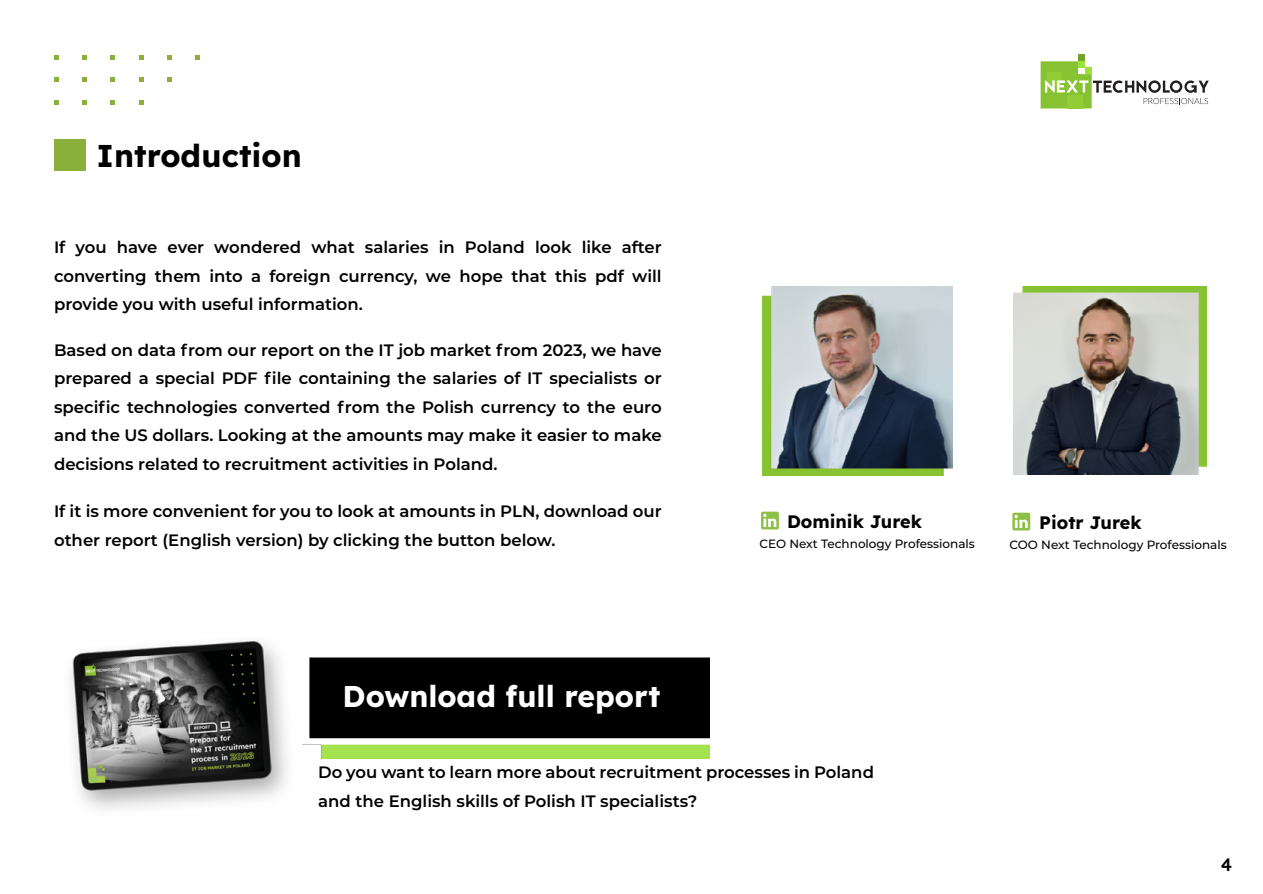
<style>
.page{position:relative;width:1263px;height:894px;background:#fff}
.page>*{position:absolute;margin:0;border:0;box-sizing:border-box;transform-origin:0 0}
.t1{font:700 31.5px "Lexend";color:#000}
.t2{font:700 30px "Lexend";color:#fff}
.t3{font:700 18px "Lexend";color:#020203}
.t4{font:500 18px "Lexend";color:#020203}
.t5{font:600 16.5px/28.5px "Montserrat";color:#000;text-align:justify}
.t6{font:500 12px "Montserrat";color:#020203}
</style>
<div class="page">
<svg style="left:54px;top:56px;width:4px;height:4px"></svg>
<svg style="left:54px;top:78px;width:4px;height:4px"></svg>
<svg style="left:54px;top:100px;width:4px;height:4px"></svg>
<svg style="left:82px;top:56px;width:5px;height:4px"></svg>
<svg style="left:82px;top:78px;width:5px;height:4px"></svg>
<svg style="left:82px;top:100px;width:5px;height:4px"></svg>
<svg style="left:110px;top:56px;width:5px;height:4px"></svg>
<svg style="left:110px;top:78px;width:5px;height:4px"></svg>
<svg style="left:110px;top:100px;width:5px;height:4px"></svg>
<svg style="left:139px;top:56px;width:4px;height:4px"></svg>
<svg style="left:139px;top:78px;width:4px;height:4px"></svg>
<svg style="left:139px;top:100px;width:4px;height:4px"></svg>
<svg style="left:167px;top:56px;width:5px;height:4px"></svg>
<svg style="left:167px;top:78px;width:5px;height:4px"></svg>
<svg style="left:195px;top:56px;width:5px;height:4px"></svg>
<div style="left:54px;top:139px;width:32px;height:32px;background:#89b03a"></div>
<svg style="left:1040px;top:54px;width:168px;height:54px"></svg>
<img style="left:762px;top:286px;width:190px;height:189px">
<img style="left:1013px;top:286px;width:193px;height:188px">
<svg style="left:761px;top:511px;width:18px;height:18px"></svg>
<svg style="left:1012px;top:512px;width:18px;height:18px"></svg>
<img style="left:70px;top:641px;width:217px;height:169px">
<img style="left:303px;top:657px;width:406px;height:101px">
<h1 class="t1" style="left:97px;top:132px;width:207px">Introduction</h1>
<p class="t5" style="left:54px;top:232px;width:609px">If you have ever wondered what salaries in Poland look like after converting them into a foreign currency, we hope that this pdf will provide you with useful information.</p>
<p class="t5" style="left:54px;top:334px;width:609px">Based on data from our report on the IT job market from 2023, we have prepared a special PDF file containing the salaries of IT specialists or specific technologies converted from the Polish currency to the euro and the US dollars. Looking at the amounts may make it easier to make decisions related to recruitment activities in Poland.</p>
<p class="t5" style="left:54px;top:496px;width:609px">If it is more convenient for you to look at amounts in PLN, download our other report (English version) by clicking the button below.</p>
<p class="t3" style="left:787px;top:508px;width:136px">Dominik Jurek</p>
<p class="t3" style="left:1039px;top:509px;width:104px">Piotr Jurek</p>
<p class="t6" style="left:759px;top:535px;width:217px">CEO Next Technology Professionals</p>
<p class="t6" style="left:1009px;top:536px;width:219px">COO Next Technology Professionals</p>
<h2 class="t2" style="left:343px;top:674px;width:319px">Download full report</h2>
<p class="t5" style="left:318px;top:757px;width:557px">Do you want to learn more about recruitment processes in Poland and the English skills of Polish IT specialists?</p>
<p class="t4" style="left:1220px;top:850px;width:13px">4</p>
</div>
